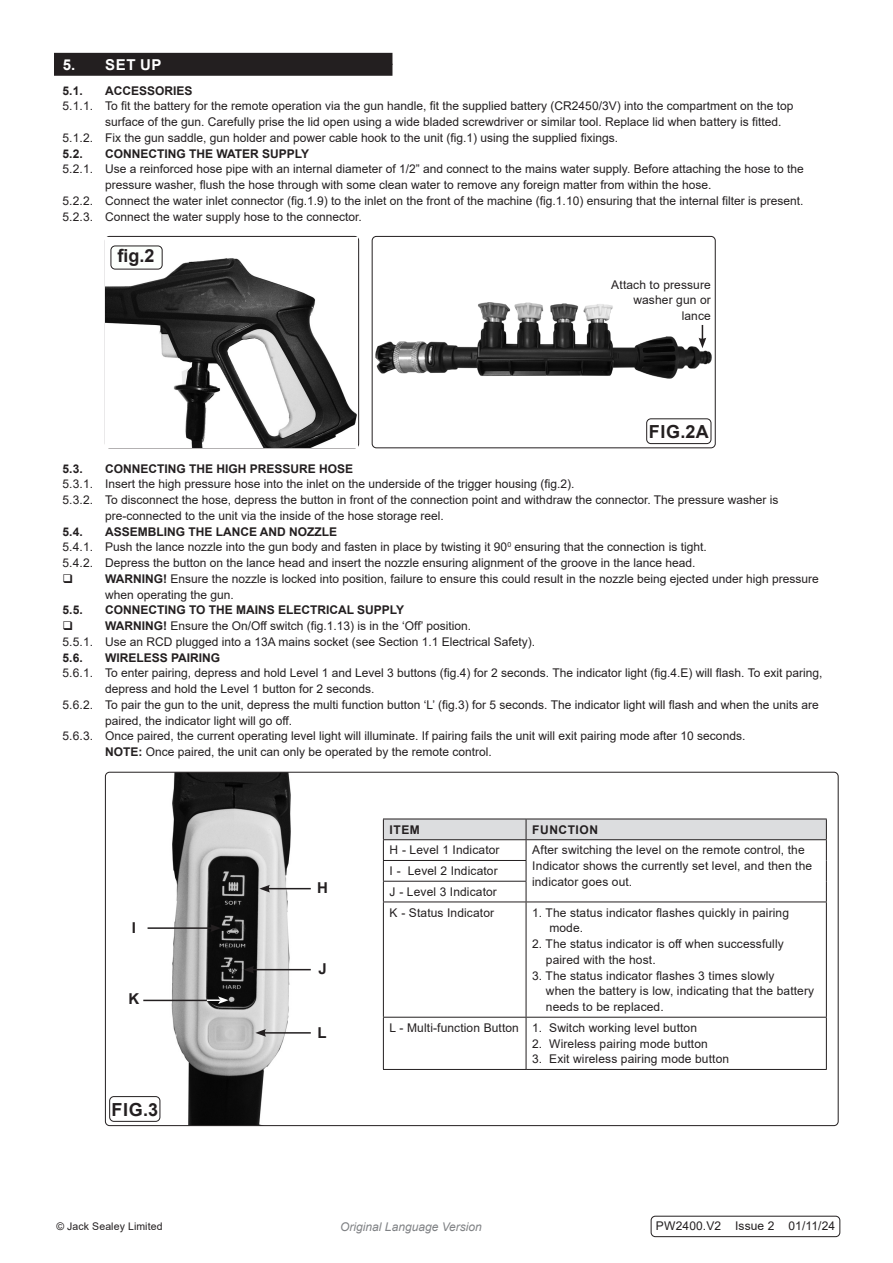
<style>
.page{position:relative;width:893px;height:1263px;background:#fff}
.page>*{position:absolute;margin:0;border:0;box-sizing:border-box;transform-origin:0 0}
.t1{font:700 18px "Arial";letter-spacing:.035em;color:#231f20}
.t2{font:700 15px "Arial";color:#fff}
.Body{font:700 15px "Arial";color:#231f20}
.Body-2{font:12px/15.8px "Arial";color:#231f20}
.Body-3{font:700 12px "Arial";color:#231f20}
.Body__Tabbed{font:12px "Arial";color:#231f20}
.t3{font:italic 12px "Arial";color:#808285}
.Body-4{font:700 12px "Arial";letter-spacing:.045em;color:#231f20}
.Body-5{font:10.5px "Arial";letter-spacing:.01em;color:#231f20}
.s1{font-weight:700}
</style>
<div class="page">
<div style="left:54px;top:64px;width:338px;height:12px;background:#231f20"></div>
<div style="left:54px;top:53px;width:338px;height:12px;background:#231f20"></div>
<div style="left:105px;top:236px;width:254px;height:212px;border:1px solid #231f20;border-radius:4px"></div>
<img style="left:375px;top:302px;width:337px;height:77px">
<div style="left:372px;top:236px;width:344px;height:212px;border:1px solid #231f20;border-radius:4px"></div>
<div style="left:646px;top:418px;width:65px;height:26px;border:1px solid #231f20;border-radius:4px"></div>
<img style="left:105px;top:772px;width:206px;height:353px">
<hr style="left:268px;top:888px;width:43px;height:1px;background:#231f20">
<svg style="left:259px;top:885px;width:11px;height:7px"></svg>
<hr style="left:252px;top:969px;width:59px;height:1px;background:#231f20">
<svg style="left:243px;top:966px;width:11px;height:7px"></svg>
<hr style="left:264px;top:1032px;width:47px;height:1px;background:#231f20">
<svg style="left:255px;top:1029px;width:11px;height:8px"></svg>
<hr style="left:148px;top:927px;width:65px;height:2px;background:#231f20">
<svg style="left:210px;top:924px;width:11px;height:8px"></svg>
<hr style="left:143px;top:1000px;width:65px;height:1px;background:#231f20">
<svg style="left:207px;top:996px;width:22px;height:8px"></svg>
<svg style="left:383px;top:819px;width:444px;height:82px"></svg>
<hr style="left:383px;top:901px;width:143px;height:1px;background:#231f20">
<hr style="left:383px;top:902px;width:1px;height:115px;background:#231f20">
<hr style="left:526px;top:901px;width:301px;height:1px;background:#231f20">
<hr style="left:526px;top:902px;width:1px;height:115px;background:#231f20">
<hr style="left:826px;top:902px;width:1px;height:115px;background:#231f20">
<hr style="left:383px;top:1017px;width:143px;height:1px;background:#231f20">
<hr style="left:383px;top:1017px;width:1px;height:52px;background:#231f20">
<hr style="left:526px;top:1017px;width:301px;height:1px;background:#231f20">
<hr style="left:526px;top:1017px;width:1px;height:52px;background:#231f20">
<hr style="left:826px;top:1017px;width:1px;height:52px;background:#231f20">
<hr style="left:383px;top:1069px;width:143px;height:1px;background:#231f20">
<hr style="left:526px;top:1069px;width:301px;height:1px;background:#231f20">
<div style="left:109px;top:1096px;width:51px;height:26px;border:1px solid #231f20;border-radius:4px"></div>
<svg style="left:699px;top:325px;width:7px;height:23px"></svg>
<img style="left:106px;top:238px;width:251px;height:209px">
<div style="left:111px;top:246px;width:51px;height:23px;background:#fcfffc;border-radius:4px"></div>
<div style="left:111px;top:246px;width:52px;height:23px;border:1px solid #231f20;border-radius:4px"></div>
<div style="left:651px;top:1216px;width:189px;height:21px;border:1px solid #231f20;border-radius:4px"></div>
<p class="t2" style="left:63px;top:54px;width:100px">5. SET UP</p>
<p class="Body-3" style="left:63px;top:82px;width:22px">5.1.</p>
<p class="Body-3" style="left:105px;top:82px;width:89px">ACCESSORIES</p>
<p class="Body-2" style="left:105px;top:98px;width:690px;text-indent:-43px">5.1.1. To fit the battery for the remote operation via the gun handle, fit the supplied battery (CR2450/3V) into the compartment on the top surface of the gun. Carefully prise the lid open using a wide bladed screwdriver or similar tool. Replace lid when battery is fitted.</p>
<p class="Body-2" style="left:63px;top:130px;width:557px">5.1.2. Fix the gun saddle, gun holder and power cable hook to the unit (fig.1) using the supplied fixings.</p>
<p class="Body-3" style="left:63px;top:145px;width:22px">5.2.</p>
<p class="Body-3" style="left:105px;top:145px;width:206px">CONNECTING THE WATER SUPPLY</p>
<p class="Body-2" style="left:105px;top:161px;width:700px;text-indent:-43px">5.2.1. Use a reinforced hose pipe with an internal diameter of 1/2” and connect to the mains water supply. Before attaching the hose to the pressure washer, flush the hose through with some clean water to remove any foreign matter from within the hose.</p>
<p class="Body-2" style="left:63px;top:193px;width:742px">5.2.2. Connect the water inlet connector (fig.1.9) to the inlet on the front of the machine (fig.1.10) ensuring that the internal filter is present.</p>
<p class="Body-2" style="left:63px;top:208px;width:301px">5.2.3. Connect the water supply hose to the connector.</p>
<p class="t1" style="left:110px;top:239px;width:48px">FIG.2</p>
<p class="t1" style="left:118px;top:243px;width:39px">fig.2</p>
<p class="Body-2" style="left:611px;top:276px;width:101px;text-align:right">Attach to pressure washer gun or lance</p>
<p class="t1" style="left:649px;top:419px;width:61px">FIG.2A</p>
<p class="Body-3" style="left:63px;top:460px;width:22px">5.3.</p>
<p class="Body-3" style="left:105px;top:460px;width:250px">CONNECTING THE HIGH PRESSURE HOSE</p>
<p class="Body-2" style="left:63px;top:476px;width:514px">5.3.1. Insert the high pressure hose into the inlet on the underside of the trigger housing (fig.2).</p>
<p class="Body-2" style="left:105px;top:492px;width:675px;text-indent:-43px">5.3.2. To disconnect the hose, depress the button in front of the connection point and withdraw the connector. The pressure washer is pre-connected to the unit via the inside of the hose storage reel.</p>
<p class="Body-3" style="left:63px;top:523px;width:22px">5.4.</p>
<p class="Body-3" style="left:105px;top:523px;width:234px">ASSEMBLING THE LANCE AND NOZZLE</p>
<p class="Body-2" style="left:63px;top:539px;width:646px">5.4.1. Push the lance nozzle into the gun body and fasten in place by twisting it 90<sup>0</sup> ensuring that the connection is tight.</p>
<p class="Body-2" style="left:63px;top:555px;width:634px">5.4.2. Depress the button on the lance head and insert the nozzle ensuring alignment of the groove in the lance head.</p>
<p class="Body-2" style="left:105px;top:571px;width:715px"><span class="s1">WARNING!</span> Ensure the nozzle is locked into position, failure to ensure this could result in the nozzle being ejected under high pressure when operating the gun.</p>
<p class="Body-3" style="left:63px;top:602px;width:22px">5.5.</p>
<p class="Body-3" style="left:105px;top:602px;width:301px">CONNECTING TO THE MAINS ELECTRICAL SUPPLY</p>
<p class="Body-2" style="left:105px;top:618px;width:368px"><span class="s1">WARNING!</span> Ensure the On/Off switch (fig.1.13) is in the ‘Off’ position.</p>
<p class="Body-2" style="left:63px;top:634px;width:474px">5.5.1. Use an RCD plugged into a 13A mains socket (see Section 1.1 Electrical Safety).</p>
<p class="Body-3" style="left:63px;top:649px;width:22px">5.6.</p>
<p class="Body-3" style="left:105px;top:649px;width:117px">WIRELESS PAIRING</p>
<p class="Body-2" style="left:105px;top:665px;width:719px;text-indent:-43px">5.6.1. To enter pairing, depress and hold Level 1 and Level 3 buttons (fig.4) for 2 seconds. The indicator light (fig.4.E) will flash. To exit paring, depress and hold the Level 1 button for 2 seconds.</p>
<p class="Body-2" style="left:105px;top:697px;width:715px;text-indent:-43px">5.6.2. To pair the gun to the unit, depress the multi function button ‘L’ (fig.3) for 5 seconds. The indicator light will flash and when the units are paired, the indicator light will go off.</p>
<p class="Body-2" style="left:63px;top:728px;width:684px">5.6.3. Once paired, the current operating level light will illuminate. If pairing fails the unit will exit pairing mode after 10 seconds.</p>
<p class="Body__Tabbed" style="left:105px;top:744px;width:388px"><span class="s1">NOTE:</span> Once paired, the unit can only be operated by the remote control.</p>
<p class="Body" style="left:132px;top:917px;width:6px">I</p>
<p class="Body" style="left:129px;top:988px;width:12px">K</p>
<p class="t1" style="left:112px;top:1096px;width:48px">FIG.3</p>
<p class="Body" style="left:317px;top:877px;width:12px">H</p>
<p class="Body" style="left:318px;top:958px;width:10px">J</p>
<p class="Body" style="left:318px;top:1022px;width:11px">L</p>
<p class="Body-3" style="left:390px;top:821px;width:32px">ITEM</p>
<p class="Body-4" style="left:532px;top:821px;width:67px">FUNCTION</p>
<p class="Body-2" style="left:390px;top:842px;width:111px">H - Level 1 Indicator</p>
<p class="Body-2" style="left:532px;top:842px;width:274px">After switching the level on the remote control, the</p>
<p class="Body-2" style="left:532px;top:858px;width:282px">Indicator shows the currently set level, and then the indicator goes out.</p>
<p class="Body-2" style="left:390px;top:863px;width:110px">I - Level 2 Indicator</p>
<p class="Body-2" style="left:390px;top:884px;width:109px">J - Level 3 Indicator</p>
<p class="Body-2" style="left:390px;top:904px;width:106px">K - Status Indicator</p>
<p class="Body-2" style="left:532px;top:904px;width:258px">1. The status indicator flashes quickly in pairing</p>
<p class="Body-2" style="left:549px;top:920px;width:35px">mode.</p>
<p class="Body-2" style="left:532px;top:936px;width:253px">2. The status indicator is off when successfully</p>
<p class="Body-2" style="left:546px;top:952px;width:111px">paired with the host.</p>
<p class="Body-2" style="left:532px;top:967px;width:244px">3. The status indicator flashes 3 times slowly</p>
<p class="Body-2" style="left:546px;top:983px;width:270px">when the battery is low, indicating that the battery</p>
<p class="Body-2" style="left:546px;top:999px;width:119px">needs to be replaced.</p>
<p class="Body-2" style="left:390px;top:1020px;width:131px">L - Multi-function Button</p>
<p class="Body-2" style="left:532px;top:1020px;width:167px">1. Switch working level button</p>
<p class="Body-2" style="left:532px;top:1035px;width:177px">2. Wireless pairing mode button</p>
<p class="Body-2" style="left:532px;top:1051px;width:199px">3. Exit wireless pairing mode button</p>
<p class="Body-5" style="left:56px;top:1219px;width:108px">© Jack Sealey Limited</p>
<p class="t3" style="left:340px;top:1219px;width:143px">Original Language Version</p>
<p class="Body-2" style="left:656px;top:1217px;width:181px">PW2400.V2 Issue 2 01/11/24</p>
</div>
